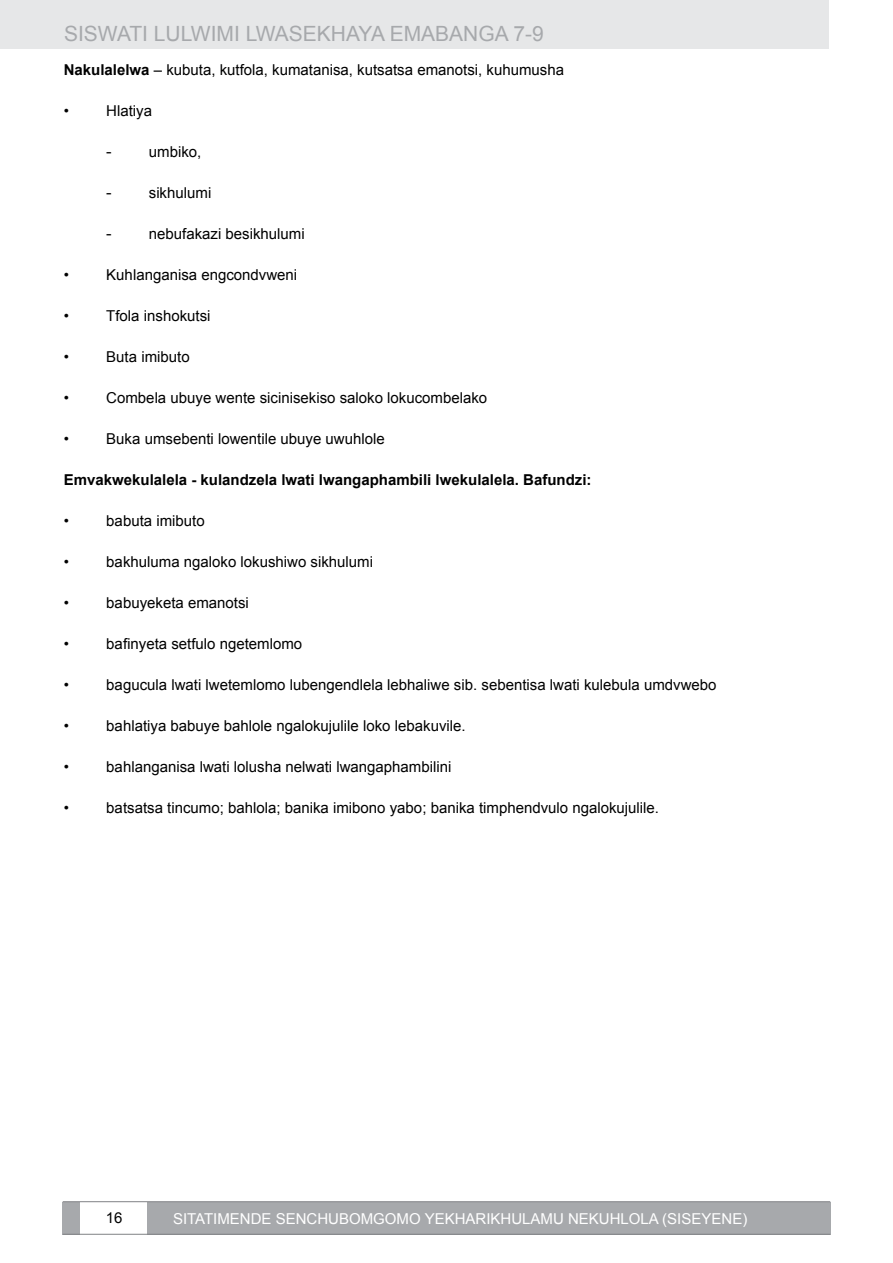
<style>
.page{position:relative;width:893px;height:1263px;background:#fff}
.page>*{position:absolute;margin:0;border:0;box-sizing:border-box;transform-origin:0 0}
.t1{font:21px "Arial";color:#a7a9ac}
.t2{font:15px "Arial";color:#000}
.t3{font:700 15px "Arial";color:#000}
.t4{font:15px "Arial";color:#fff}
.s1{font-weight:700}
.s2{font-size:16.5px}
</style>
<div class="page">
<div style="left:0;top:0;width:829px;height:49px;background:#e6e7e8"></div>
<div style="left:63px;top:1202px;width:17px;height:32px;background:#a7a9ac"></div>
<div style="left:147px;top:1202px;width:683px;height:32px;background:#a7a9ac"></div>
<hr style="left:63px;top:1234px;width:767px;height:1px;background:#808285">
<hr style="left:63px;top:1201px;width:767px;height:1px;background:#808285">
<h1 class="t1" style="left:64px;top:19px;width:481px">SISWATI LULWIMI LWASEKHAYA EMABANGA 7-9</h1>
<p class="t2" style="left:64px;top:60px;width:502px"><span class="s1">Nakulalelwa</span> – kubuta, kutfola, kumatanisa, kutsatsa emanotsi, kuhumusha</p>
<p class="t2" style="left:64px;top:101px;width:7px">•</p>
<p class="t2" style="left:106px;top:101px;width:47px">Hlatiya</p>
<p class="t2" style="left:106px;top:142px;width:97px"><span class="s2">-</span> umbiko,</p>
<p class="t2" style="left:106px;top:183px;width:107px"><span class="s2">-</span> sikhulumi</p>
<p class="t2" style="left:106px;top:224px;width:200px"><span class="s2">-</span> nebufakazi besikhulumi</p>
<p class="t2" style="left:64px;top:265px;width:7px">•</p>
<p class="t2" style="left:106px;top:265px;width:192px">Kuhlanganisa engcondvweni</p>
<p class="t2" style="left:64px;top:306px;width:7px">•</p>
<p class="t2" style="left:106px;top:306px;width:106px">Tfola inshokutsi</p>
<p class="t2" style="left:64px;top:347px;width:7px">•</p>
<p class="t2" style="left:106px;top:347px;width:85px">Buta imibuto</p>
<p class="t2" style="left:64px;top:388px;width:7px">•</p>
<p class="t2" style="left:106px;top:388px;width:382px">Combela ubuye wente sicinisekiso saloko lokucombelako</p>
<p class="t2" style="left:64px;top:429px;width:7px">•</p>
<p class="t2" style="left:106px;top:429px;width:280px">Buka umsebenti lowentile ubuye uwuhlole</p>
<p class="t3" style="left:64px;top:470px;width:529px">Emvakwekulalela - kulandzela lwati lwangaphambili lwekulalela. Bafundzi:</p>
<p class="t2" style="left:64px;top:511px;width:7px">•</p>
<p class="t2" style="left:106px;top:511px;width:100px">babuta imibuto</p>
<p class="t2" style="left:64px;top:552px;width:7px">•</p>
<p class="t2" style="left:106px;top:552px;width:268px">bakhuluma ngaloko lokushiwo sikhulumi</p>
<p class="t2" style="left:64px;top:593px;width:7px">•</p>
<p class="t2" style="left:106px;top:593px;width:144px">babuyeketa emanotsi</p>
<p class="t2" style="left:64px;top:634px;width:7px">•</p>
<p class="t2" style="left:106px;top:634px;width:197px">bafinyeta setfulo ngetemlomo</p>
<p class="t2" style="left:64px;top:675px;width:7px">•</p>
<p class="t2" style="left:106px;top:675px;width:612px">bagucula lwati lwetemlomo lubengendlela lebhaliwe sib. sebentisa lwati kulebula umdvwebo</p>
<p class="t2" style="left:64px;top:716px;width:7px">•</p>
<p class="t2" style="left:106px;top:716px;width:361px">bahlatiya babuye bahlole ngalokujulile loko lebakuvile.</p>
<p class="t2" style="left:64px;top:757px;width:7px">•</p>
<p class="t2" style="left:106px;top:757px;width:347px">bahlanganisa lwati lolusha nelwati lwangaphambilini</p>
<p class="t2" style="left:64px;top:798px;width:7px">•</p>
<p class="t2" style="left:106px;top:798px;width:554px">batsatsa tincumo; bahlola; banika imibono yabo; banika timphendvulo ngalokujulile.</p>
<p class="t2" style="left:106px;top:1208px;width:18px">16</p>
<p class="t4" style="left:173px;top:1209px;width:576px">SITATIMENDE SENCHUBOMGOMO YEKHARIKHULAMU NEKUHLOLA (SISEYENE)</p>
</div>
